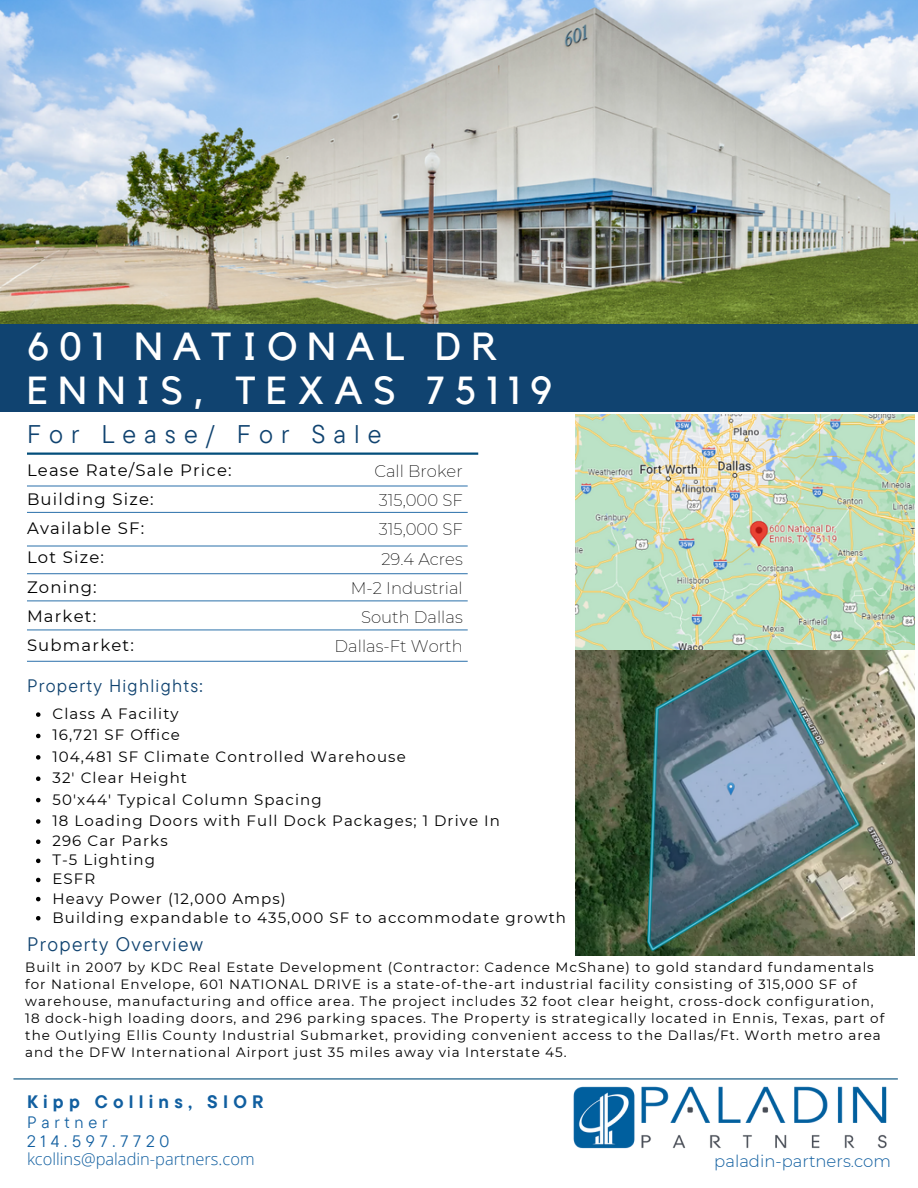
<style>
.page{position:relative;width:918px;height:1188px;background:#fff}
.page>*{position:absolute;margin:0;border:0;box-sizing:border-box;transform-origin:0 0}
.t1{font:39px/43.8px "Kollektif";letter-spacing:.26em;color:#fff}
.t2{font:25.5px "TT Commons Pro";letter-spacing:.315em;color:#104370}
.t3{font:19.5px "TT Commons Pro";letter-spacing:.07em;color:#104370}
.t4{font:18px "TT Commons Pro";letter-spacing:.07em;color:#104370}
.t5{font:700 18px "TT Commons Pro";letter-spacing:.29em;color:#115fa0}
.t6{font:16.5px/29.2px "Montserrat";letter-spacing:.07em;color:#000}
.t7{font:200 16.5px/29.2px "Montserrat";color:#000;text-align:right}
.t8{font:300 16.5px/18.6px "Open Sans";color:#115fa0}
.t9{font:300 16.5px "Montserrat";color:#115fa0}
.t10{font:15px "Montserrat";letter-spacing:.07em;color:#000}
.t11{font:13.5px/16.8px "Montserrat";letter-spacing:.07em;color:#000}
.s1{font-family:"TT Commons Pro";font-weight:400}
</style>
<div class="page">
<hr style="left:13px;top:1078px;width:885px;height:2px;background:#034e7b">
<img style="left:561px;top:1078px;width:336px;height:71px">
<hr style="left:27px;top:453px;width:451px;height:2px;background:#034e7b">
<div style="left:0;top:322px;width:918px;height:89px;background:#104370"></div>
<hr style="left:27px;top:512px;width:441px;height:1px;background:#115fa0">
<hr style="left:27px;top:545px;width:441px;height:2px;background:#115fa0">
<hr style="left:27px;top:573px;width:441px;height:1px;background:#115fa0">
<hr style="left:27px;top:600px;width:441px;height:1px;background:#115fa0">
<hr style="left:27px;top:629px;width:441px;height:1px;background:#115fa0">
<hr style="left:27px;top:661px;width:441px;height:1px;background:#115fa0">
<hr style="left:27px;top:485px;width:441px;height:2px;background:#115fa0">
<img style="left:0;top:0;width:918px;height:324px">
<img style="left:575px;top:415px;width:339px;height:540px">
<svg style="left:36px;top:712px;width:4px;height:5px"></svg>
<svg style="left:36px;top:734px;width:4px;height:4px"></svg>
<svg style="left:36px;top:755px;width:4px;height:5px"></svg>
<svg style="left:36px;top:776px;width:4px;height:5px"></svg>
<svg style="left:36px;top:798px;width:4px;height:4px"></svg>
<svg style="left:36px;top:819px;width:4px;height:5px"></svg>
<svg style="left:36px;top:839px;width:4px;height:5px"></svg>
<svg style="left:36px;top:859px;width:4px;height:4px"></svg>
<svg style="left:36px;top:878px;width:4px;height:4px"></svg>
<svg style="left:36px;top:897px;width:4px;height:4px"></svg>
<svg style="left:36px;top:916px;width:4px;height:4px"></svg>
<p class="t1" style="left:27px;top:326px;width:527px">601 NATIONAL DR<br>ENNIS, TEXAS 75119</p>
<p class="t2" style="left:27px;top:417px;width:356px">For Lease/ For Sale</p>
<h1 class="t6" style="left:27px;top:455px;width:206px">Lease Rate/Sale Price:<br>Building Size:<br>Available SF:<br>Lot Size:<br>Zoning:<br>Market:<br>Submarket:</h1>
<h2 class="t7" style="left:335px;top:456px;width:130px">Call Broker<br>315,000 SF<br>315,000 SF<br>29.4 Acres<br>M-2 Industrial<br>South Dallas<br>Dallas-Ft Worth</h2>
<p class="t4" style="left:27px;top:674px;width:177px">Property Highlights:</p>
<p class="t10" style="left:52px;top:705px;width:128px">Class A Facility</p>
<p class="t10" style="left:52px;top:726px;width:129px">16,721 SF Office</p>
<p class="t10" style="left:52px;top:747px;width:355px">104,481 SF Climate Controlled Warehouse</p>
<p class="t10" style="left:52px;top:769px;width:136px">32' Clear Height</p>
<h3 class="t10" style="left:52px;top:790px;width:271px">50'x44' Typical Column Spacing</h3>
<p class="t10" style="left:52px;top:811px;width:449px">18 Loading Doors with Full Dock Packages; 1 Drive In</p>
<p class="t10" style="left:52px;top:832px;width:117px">296 Car Parks</p>
<p class="t10" style="left:52px;top:851px;width:104px">T-5 Lighting</p>
<p class="t10" style="left:52px;top:870px;width:44px">ESFR</p>
<h4 class="t10" style="left:52px;top:889px;width:235px">Heavy Power (12,000 Amps)</h4>
<h4 class="t10" style="left:52px;top:908px;width:515px">Building expandable to 435,000 SF to accommodate growth</h4>
<p class="t3" style="left:27px;top:931px;width:178px">Property Overview</p>
<p class="t11" style="left:25px;top:959px;width:861px">Built in 2007 by KDC Real Estate Development (Contractor: Cadence McShane) to gold standard fundamentals for National Envelope, 601 NATIONAL DRIVE is a state-of-the-art industrial facility consisting of 315,000 SF of warehouse, manufacturing and office area. The project includes 32 foot clear height, cross-dock configuration, 18 dock-high loading doors, and 296 parking spaces. The Property is strategically located in Ennis, Texas, part of the Outlying Ellis County Industrial Submarket, providing convenient access to the Dallas/Ft. Worth metro area and the DFW International Airport just 35 miles away via Interstate 45.</p>
<p class="t5" style="left:27px;top:1090px;width:238px">Kipp Collins, SIOR</p>
<p class="t8" style="left:27px;top:1112px;width:229px"><span class="s1">Partner<br>214.597.7720 </span>kcollins@paladin-partners.com</p>
<p class="t9" style="left:714px;top:1151px;width:178px">paladin-partners.com</p>
</div>
